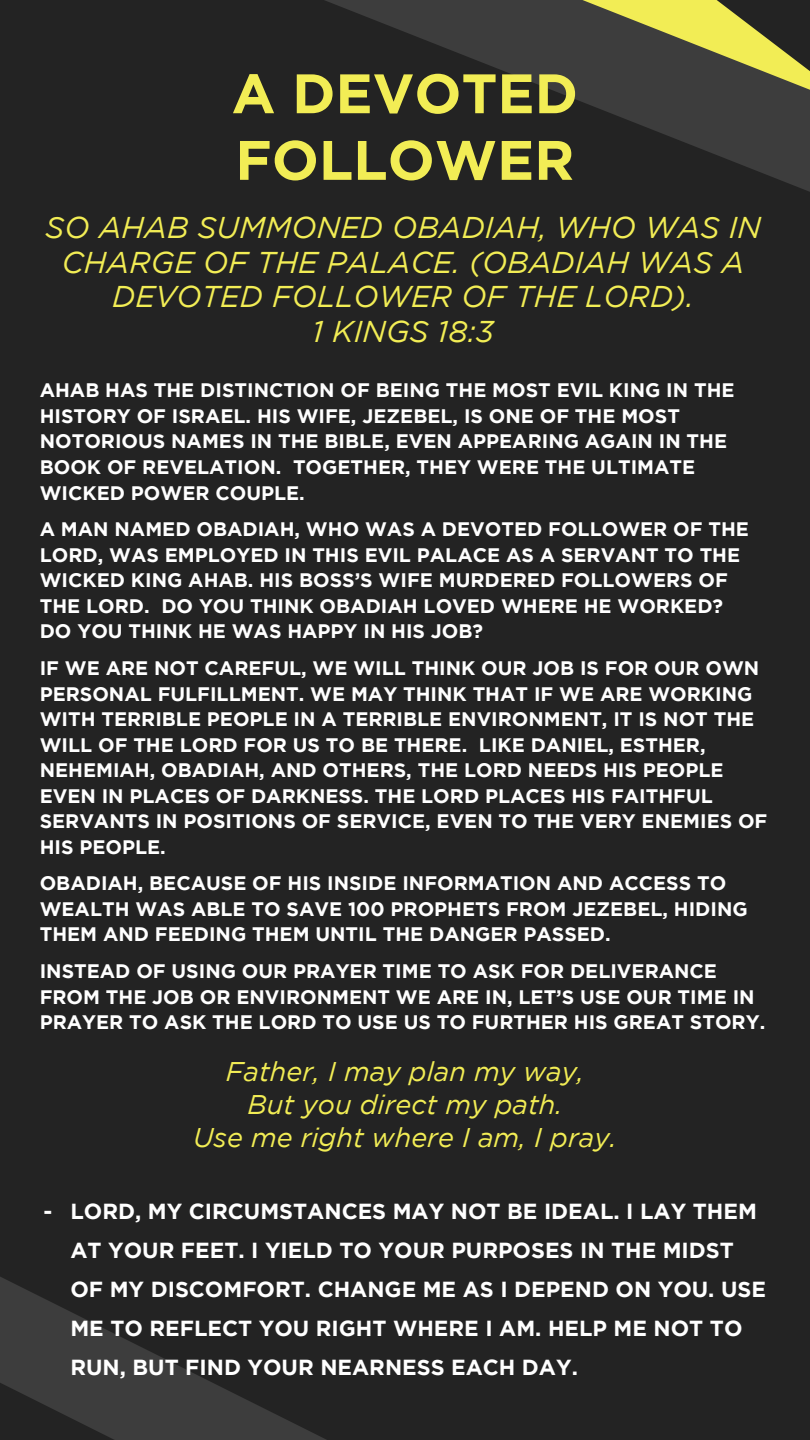
<style>
.page{position:relative;width:810px;height:1440px;background:#232323}
.page>*{position:absolute;margin:0;border:0;box-sizing:border-box;transform-origin:0 0}
.t1{font:700 55.5px/66.6px "Gotham";color:#f2ed55}
.t2{font:italic 30px/34.5px "Gotham";color:#f2ed55;text-align:center}
.t3{font:italic 27px/33px "Gotham";color:#f2ed55;text-align:center}
.t4{font:700 21.75px/39px "Gotham";color:#fff}
.t5{font:700 19.5px/25.5px "Gotham";color:#fff}
</style>
<div class="page">
<svg style="left:325px;top:0;width:485px;height:192px"></svg>
<svg style="left:0;top:1277px;width:326px;height:163px"></svg>
<h1 class="t1" style="left:232px;top:59px;width:348px">A DEVOTED<br>FOLLOWER</h1>
<h2 class="t2" style="left:45px;top:211px;width:717px">SO AHAB SUMMONED OBADIAH, WHO WAS IN<br>CHARGE OF THE PALACE. (OBADIAH WAS A<br>DEVOTED FOLLOWER OF THE LORD).<br>1 KINGS 18:3</h2>
<p class="t5" style="left:40px;top:377px;width:696px">AHAB HAS THE DISTINCTION OF BEING THE MOST EVIL KING IN THE HISTORY OF ISRAEL. HIS WIFE, JEZEBEL, IS ONE OF THE MOST NOTORIOUS NAMES IN THE BIBLE, EVEN APPEARING AGAIN IN THE BOOK OF REVELATION. TOGETHER, THEY WERE THE ULTIMATE WICKED POWER COUPLE.</p>
<p class="t5" style="left:40px;top:516px;width:711px">A MAN NAMED OBADIAH, WHO WAS A DEVOTED FOLLOWER OF THE LORD, WAS EMPLOYED IN THIS EVIL PALACE AS A SERVANT TO THE WICKED KING AHAB. HIS BOSS’S WIFE MURDERED FOLLOWERS OF THE LORD. DO YOU THINK OBADIAH LOVED WHERE HE WORKED?<br>DO YOU THINK HE WAS HAPPY IN HIS JOB?</p>
<p class="t5" style="left:40px;top:655px;width:729px">IF WE ARE NOT CAREFUL, WE WILL THINK OUR JOB IS FOR OUR OWN PERSONAL FULFILLMENT. WE MAY THINK THAT IF WE ARE WORKING WITH TERRIBLE PEOPLE IN A TERRIBLE ENVIRONMENT, IT IS NOT THE WILL OF THE LORD FOR US TO BE THERE. LIKE DANIEL, ESTHER, NEHEMIAH, OBADIAH, AND OTHERS, THE LORD NEEDS HIS PEOPLE EVEN IN PLACES OF DARKNESS. THE LORD PLACES HIS FAITHFUL SERVANTS IN POSITIONS OF SERVICE, EVEN TO THE VERY ENEMIES OF HIS PEOPLE.</p>
<p class="t5" style="left:40px;top:870px;width:710px">OBADIAH, BECAUSE OF HIS INSIDE INFORMATION AND ACCESS TO<br>WEALTH WAS ABLE TO SAVE 100 PROPHETS FROM JEZEBEL, HIDING<br>THEM AND FEEDING THEM UNTIL THE DANGER PASSED.</p>
<p class="t5" style="left:40px;top:958px;width:727px">INSTEAD OF USING OUR PRAYER TIME TO ASK FOR DELIVERANCE<br>FROM THE JOB OR ENVIRONMENT WE ARE IN, LET’S USE OUR TIME IN<br>PRAYER TO ASK THE LORD TO USE US TO FURTHER HIS GREAT STORY.</p>
<h3 class="t3" style="left:193px;top:1055px;width:425px">Father, I may plan my way,<br>But you direct my path.<br>Use me right where I am, I pray.</h3>
<p class="t4" style="left:70px;top:1192px;width:697px;text-indent:-27px">- LORD, MY CIRCUMSTANCES MAY NOT BE IDEAL. I LAY THEM AT YOUR FEET. I YIELD TO YOUR PURPOSES IN THE MIDST OF MY DISCOMFORT. CHANGE ME AS I DEPEND ON YOU. USE ME TO REFLECT YOU RIGHT WHERE I AM. HELP ME NOT TO RUN, BUT FIND YOUR NEARNESS EACH DAY.</p>
</div>
